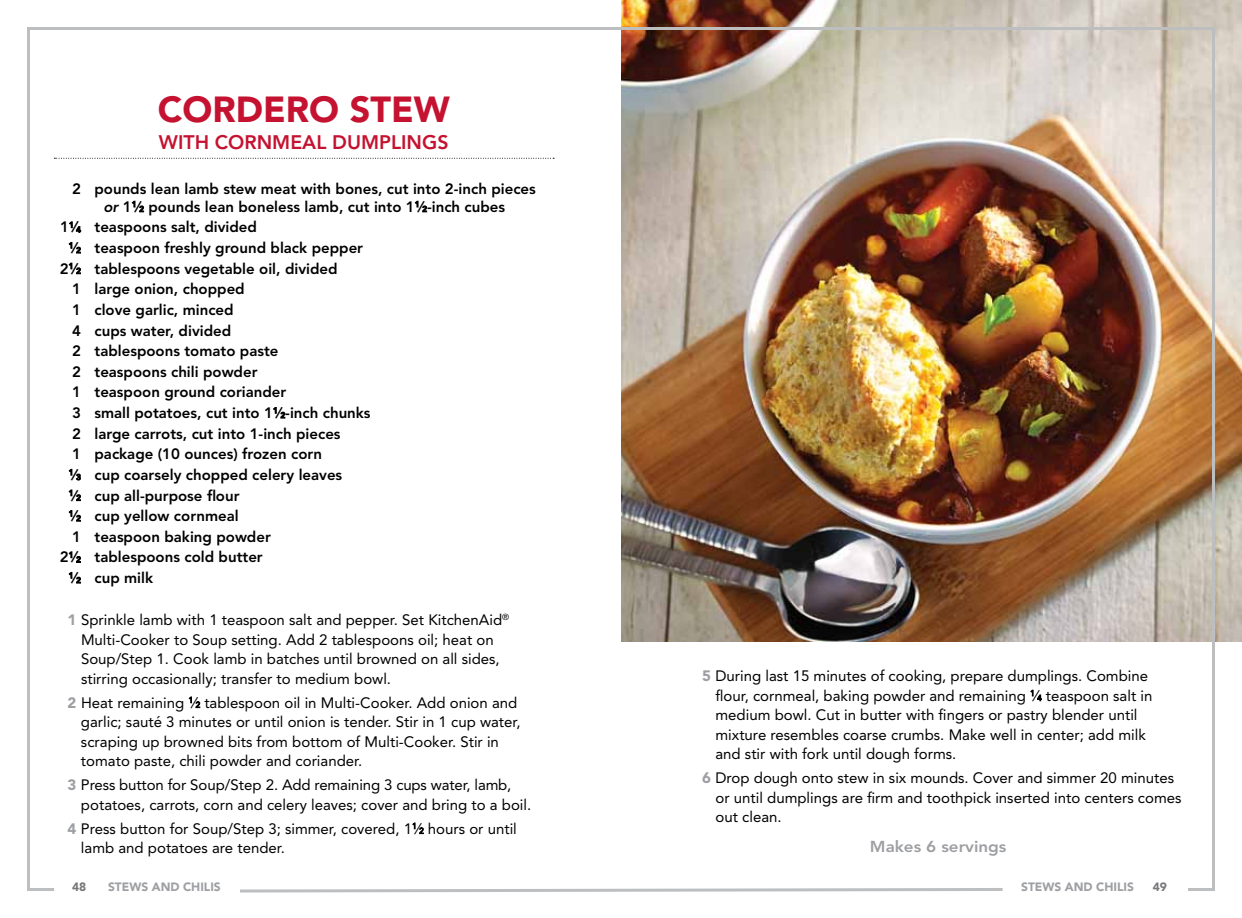
<style>
.page{position:relative;width:1242px;height:918px;background:#fff}
.page>*{position:absolute;margin:0;border:0;box-sizing:border-box;transform-origin:0 0}
.t1{font:900 36px "Avenir";color:#c41230}
.t2{font:800 19.5px "Avenir";color:#c41230}
.t3{font:800 15.75px "Avenir";color:#9d9fa2;scale:1.08 1}
.t4{font:15px/19.5px "Avenir";color:#000}
.t5{font:800 15px/18px "Avenir";color:#000;text-align:center}
.t6{font:900 12px "Avenir";color:#9d9fa2}
.t7{font:900 12px "Avenir";color:#77787b}
.s1{font-style:italic}
.s2{font-size:8.25px}
.s3{font-weight:900;color:#9d9fa2}
</style>
<div class="page">
<img style="left:621px;top:0;width:621px;height:642px">
<svg style="left:240px;top:892px;width:184px;height:1px"></svg>
<img style="left:27px;top:26px;width:1189px;height:866px">
<svg style="left:1031px;top:690px;width:11px;height:11px"></svg>
<svg style="left:54px;top:158px;width:500px;height:1px"></svg>
<svg style="left:132px;top:201px;width:12px;height:11px"></svg>
<svg style="left:415px;top:201px;width:12px;height:11px"></svg>
<svg style="left:69px;top:222px;width:12px;height:11px"></svg>
<svg style="left:69px;top:242px;width:12px;height:11px"></svg>
<svg style="left:69px;top:263px;width:12px;height:11px"></svg>
<svg style="left:273px;top:407px;width:12px;height:11px"></svg>
<svg style="left:69px;top:469px;width:12px;height:11px"></svg>
<svg style="left:69px;top:490px;width:12px;height:11px"></svg>
<svg style="left:69px;top:510px;width:12px;height:11px"></svg>
<svg style="left:69px;top:552px;width:12px;height:11px"></svg>
<svg style="left:69px;top:572px;width:12px;height:11px"></svg>
<svg style="left:189px;top:697px;width:11px;height:11px"></svg>
<svg style="left:413px;top:823px;width:11px;height:11px"></svg>
<h1 class="t1" style="left:158px;top:88px;width:293px">CORDERO STEW</h1>
<h2 class="t2" style="left:159px;top:131px;width:289px">with Cornm eal Dum plings</h2>
<p class="t5" style="left:72px;top:180px;width:465px">2 pounds lean lamb stew meat with bones, cut into 2-inch pieces <span class="s1">or</span> 1<sup>1</sup>⁄<span class="s2">2</span> pounds lean boneless lamb, cut into 1<sup>1</sup>⁄<span class="s2">2</span>-inch cubes</p>
<p class="t5" style="left:60px;top:218px;width:198px">1<sup>1</sup>⁄<span class="s2">4</span> teaspoons salt, divided</p>
<p class="t5" style="left:69px;top:239px;width:296px"><sup>1</sup>⁄<span class="s2">2</span> teaspoon freshly ground black pepper</p>
<p class="t5" style="left:60px;top:259px;width:279px">2<sup>1</sup>⁄<span class="s2">2</span> tablespoons vegetable oil, divided</p>
<p class="t5" style="left:72px;top:280px;width:174px">1 large onion, chopped</p>
<p class="t5" style="left:72px;top:301px;width:163px">1 clove garlic, minced</p>
<p class="t5" style="left:72px;top:321px;width:161px">4 cups water, divided</p>
<p class="t5" style="left:72px;top:342px;width:208px">2 tablespoons tomato paste</p>
<p class="t5" style="left:72px;top:363px;width:187px">2 teaspoons chili powder</p>
<p class="t5" style="left:72px;top:383px;width:216px">1 teaspoon ground coriander</p>
<p class="t5" style="left:72px;top:404px;width:300px">3 small potatoes, cut into 1<sup>1</sup>⁄<span class="s2">2</span>-inch chunks</p>
<p class="t5" style="left:72px;top:424px;width:270px">2 large carrots, cut into 1-inch pieces</p>
<p class="t5" style="left:72px;top:445px;width:252px">1 package (10 ounces) frozen corn</p>
<p class="t5" style="left:69px;top:466px;width:275px"><sup>1</sup>⁄<span class="s2">3</span> cup coarsely chopped celery leaves</p>
<p class="t5" style="left:69px;top:486px;width:172px"><sup>1</sup>⁄<span class="s2">2</span> cup all-purpose flour</p>
<p class="t5" style="left:69px;top:507px;width:171px"><sup>1</sup>⁄<span class="s2">2</span> cup yellow cornmeal</p>
<p class="t5" style="left:72px;top:528px;width:200px">1 teaspoon baking powder</p>
<p class="t5" style="left:60px;top:548px;width:204px">2<sup>1</sup>⁄<span class="s2">2</span> tablespoons cold butter</p>
<p class="t5" style="left:69px;top:569px;width:86px"><sup>1</sup>⁄<span class="s2">2</span> cup milk</p>
<p class="t4" style="left:81px;top:610px;width:430px;text-indent:-13px"><span class="s3">1</span> Sprinkle lamb with 1 teaspoon salt and pepper. Set KitchenAid<sup>® </sup>Multi-Cooker to Soup setting. Add 2 tablespoons oil; heat on Soup/Step 1. Cook lamb in batches until browned on all sides, stirring occasionally; transfer to medium bowl.</p>
<p class="t4" style="left:81px;top:693px;width:441px;text-indent:-13px"><span class="s3">2</span> Heat remaining <sup>1</sup>⁄<span class="s2">2</span> tablespoon oil in Multi-Cooker. Add onion and garlic; sauté 3 minutes or until onion is tender. Stir in 1 cup water, scraping up browned bits from bottom of Multi-Cooker. Stir in tomato paste, chili powder and coriander.</p>
<p class="t4" style="left:81px;top:775px;width:452px;text-indent:-13px"><span class="s3">3</span> Press button for Soup/Step 2. Add remaining 3 cups water, lamb, potatoes, carrots, corn and celery leaves; cover and bring to a boil.</p>
<p class="t4" style="left:81px;top:819px;width:437px;text-indent:-13px"><span class="s3">4</span> Press button for Soup/Step 3; simmer, covered, 1<sup>1</sup>⁄<span class="s2">2</span> hours or until lamb and potatoes are tender.</p>
<p class="t4" style="left:715px;top:666px;width:438px;text-indent:-13px"><span class="s3">5</span> During last 15 minutes of cooking, prepare dumplings. Combine flour, cornmeal, baking powder and remaining <sup>1</sup>⁄<span class="s2">4</span> teaspoon salt in medium bowl. Cut in butter with fingers or pastry blender until mixture resembles coarse crumbs. Make well in center; add milk and stir with fork until dough forms.</p>
<p class="t4" style="left:715px;top:768px;width:468px;text-indent:-13px"><span class="s3">6</span> Drop dough onto stew in six mounds. Cover and simmer 20 minutes or until dumplings are firm and toothpick inserted into centers comes out clean.</p>
<p class="t3" style="left:870px;top:838px;width:128px">Makes 6 servings</p>
<p class="t7" style="left:72px;top:880px;width:16px">48</p>
<p class="t6" style="left:108px;top:880px;width:114px">STEWS AND CHILIS</p>
<p class="t6" style="left:1021px;top:880px;width:114px">STEWS AND CHILIS</p>
<p class="t7" style="left:1153px;top:880px;width:16px">49</p>
</div>
